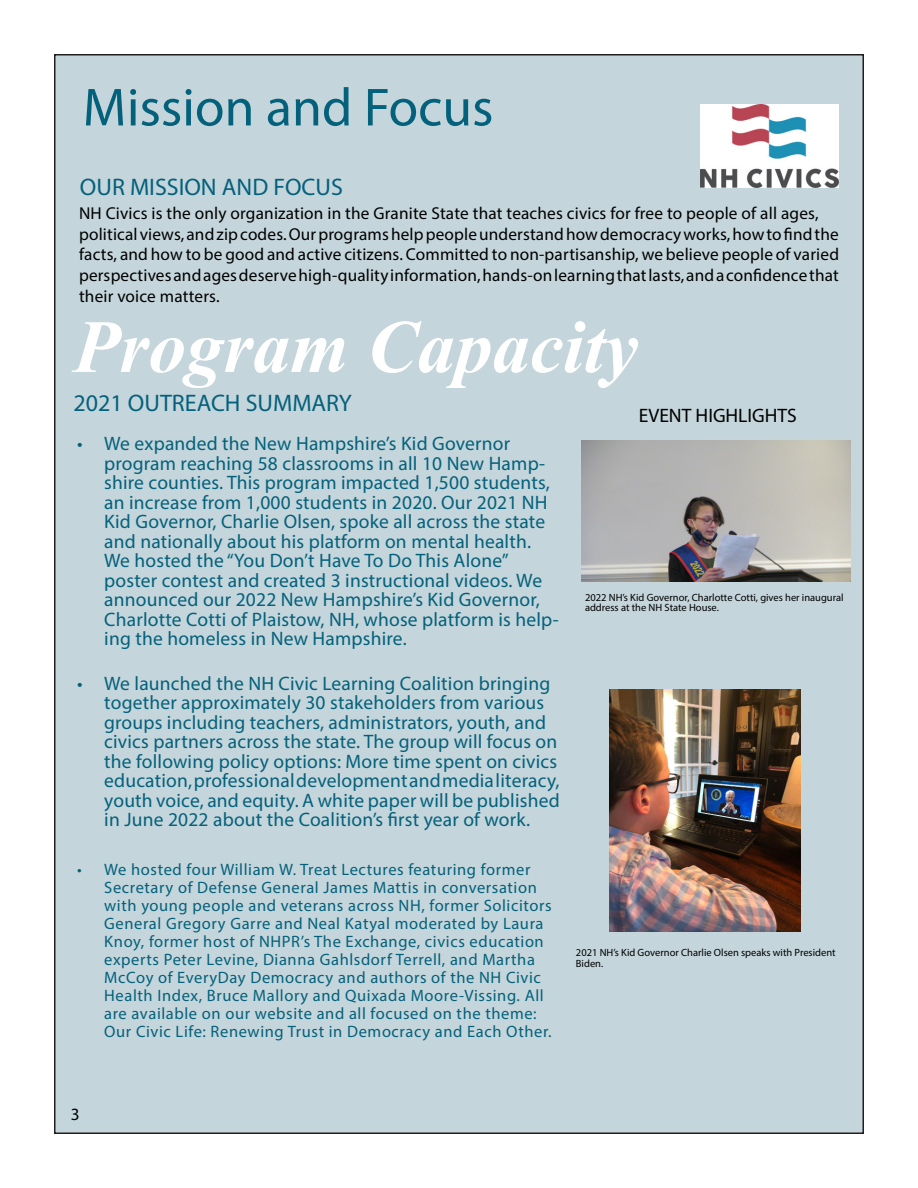
<style>
.page{position:relative;width:918px;height:1188px;background:#fff}
.page>*{position:absolute;margin:0;border:0;box-sizing:border-box;transform-origin:0 0}
.Subheading_Wide_Para{font:italic 700 75px "Times New Roman";color:#fff}
.Header_2{font:54px "Myriad Pro";color:#04617b}
.Header_4{font:24px "Myriad Pro";color:#04617b}
.t1{font:19.5px/19.5px "Myriad Pro";letter-spacing:.01em;color:#04617b}
.Captions{font:19.5px "Myriad Pro";color:#000}
.t2{font:17.25px/20.7px "Myriad Pro";letter-spacing:.01em;color:#000}
.t3{font:16.5px/18px "Myriad Pro";letter-spacing:.035em;color:#04617b}
.Captions-2{font:10.5px/10.5px "Myriad Pro";color:#000}
</style>
<div class="page">
<div style="left:55px;top:55px;width:808px;height:1078px;background:#c4d5db"></div>
<img style="left:701px;top:104px;width:138px;height:83px">
<img style="left:582px;top:440px;width:268px;height:141px">
<img style="left:610px;top:689px;width:190px;height:242px">
<p class="Header_2" style="left:83px;top:74px;width:412px">Mission and Focus</p>
<p class="Header_4" style="left:80px;top:173px;width:264px">OUR MISSION AND FOCUS</p>
<p class="t2" style="left:79px;top:203px;width:762px">NH Civics is the only organization in the Granite State that teaches civics for free to people of all ages, political views, and zip codes. Our programs help people understand how democracy works, how to find the facts, and how to be good and active citizens. Committed to non-partisanship, we believe people of varied perspectives and ages deserve high-quality information, hands-on learning that lasts, and a confidence that their voice matters.</p>
<p class="Subheading_Wide_Para" style="left:74px;top:295px;width:566px">Program Capacity</p>
<p class="Header_4" style="left:74px;top:389px;width:280px">2021 OUTREACH SUMMARY</p>
<p class="t1" style="left:104px;top:434px;width:456px;text-indent:-27px">• We expanded the New Hampshire’s Kid Governor program reaching 58 classrooms in all 10 New Hamp&shy;shire counties. This program impacted 1,500 students, an increase from 1,000 students in 2020. Our 2021 NH Kid Governor, Charlie Olsen, spoke all across the state and nationally about his platform on mental health.<br>We hosted the “You Don’t Have To Do This Alone” poster contest and created 3 instructional videos. We announced our 2022 New Hampshire’s Kid Governor, Charlotte Cotti of Plaistow, NH, whose platform is help&shy;ing the homeless in New Hampshire.</p>
<p class="t1" style="left:104px;top:673px;width:457px;text-indent:-27px">• We launched the NH Civic Learning Coalition bringing together approximately 30 stakeholders from various groups including teachers, administrators, youth, and civics partners across the state. The group will focus on the following policy options: More time spent on civics education, professional development and media literacy, youth voice, and equity. A white paper will be published in June 2022 about the Coalition’s first year of work.</p>
<p class="t3" style="left:104px;top:860px;width:449px;text-indent:-27px">• We hosted four William W. Treat Lectures featuring former Secretary of Defense General James Mattis in conversation with young people and veterans across NH, former Solicitors General Gregory Garre and Neal Katyal moderated by Laura Knoy, former host of NHPR’s The Exchange, civics education experts Peter Levine, Dianna Gahlsdorf Terrell, and Martha McCoy of EveryDay Democracy and authors of the NH Civic Health Index, Bruce Mallory and Quixada Moore-Vissing. All are available on our website and all focused on the theme:<br>Our Civic Life: Renewing Trust in Democracy and Each Other.</p>
<p class="Captions" style="left:639px;top:404px;width:159px">EVENT HIGHLIGHTS</p>
<p class="Captions-2" style="left:585px;top:592px;width:260px">2022 NH’s Kid Governor, Charlotte Cotti, gives her inaugural address at the NH State House.</p>
<p class="Captions-2" style="left:576px;top:947px;width:261px">2021 NH’s Kid Governor Charlie Olsen speaks with President<br>Biden.</p>
<p class="t2" style="left:71px;top:1104px;width:10px">3</p>
</div>
